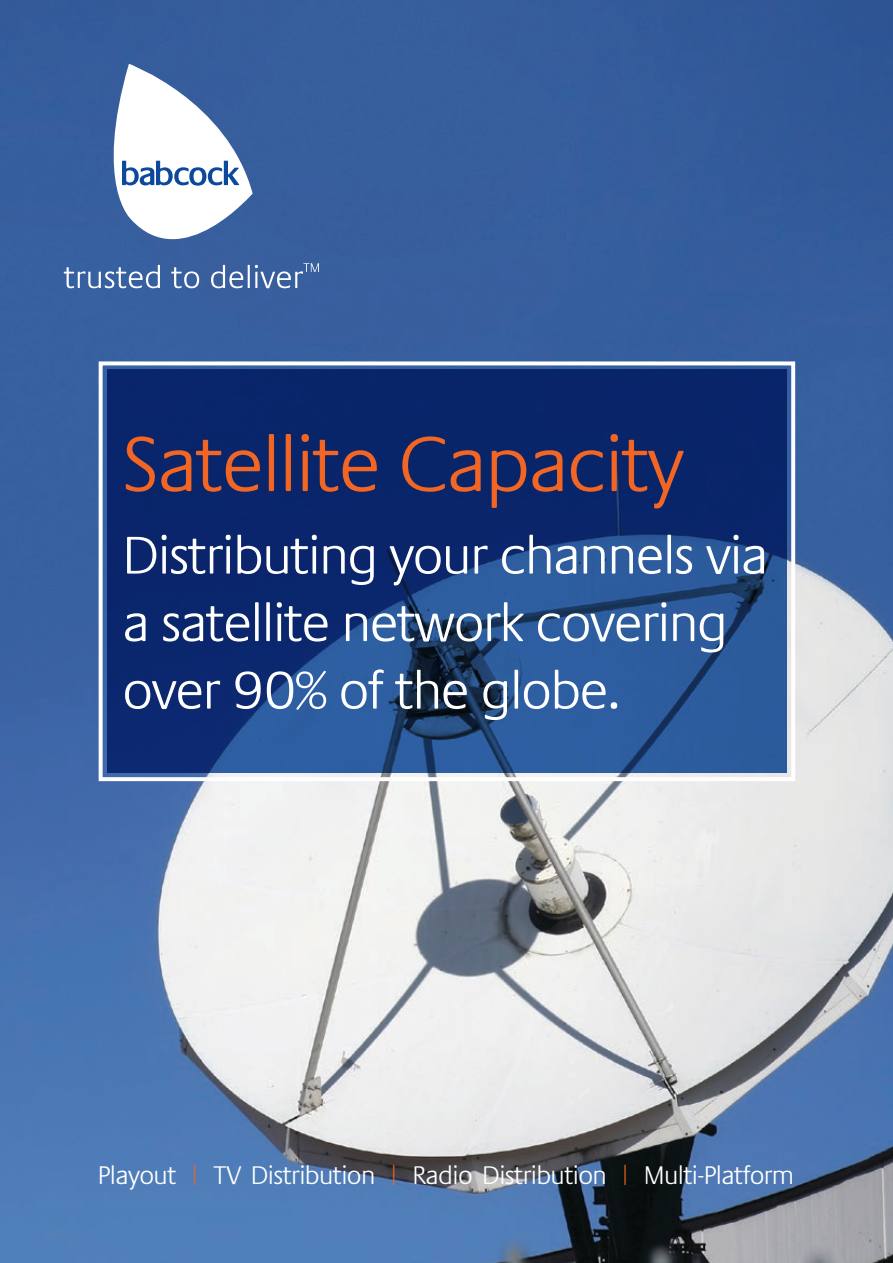
<style>
.page{position:relative;width:893px;height:1263px;background:#fff}
.page>*{position:absolute;margin:0;border:0;box-sizing:border-box;transform-origin:0 0}
.t1{font:300 79.35px "Praxis LT Pro";letter-spacing:-.025em;color:#f26522}
.t2{font:300 54px/67.5px "Praxis LT Pro";letter-spacing:-.03em;color:#fff}
.t3{font:300 25.95px "Praxis LT Pro";letter-spacing:-.025em;color:#fff}
</style>
<div class="page">
<img style="left:0;top:0;width:893px;height:1263px">
<div style="left:99px;top:361px;width:696px;height:420px;border:4px solid #fff"></div>
<svg style="left:107px;top:369px;width:679px;height:404px;fill:#0a266c"></svg>
<svg style="left:64px;top:64px;width:255px;height:224px"></svg>
<h1 class="t1" style="left:122px;top:419px;width:563px">Satellite Capacity</h1>
<p class="t2" style="left:122px;top:522px;width:648px">Distributing your channels via a satellite network covering over 90% of the globe.</p>
<p class="t3" style="left:98px;top:1160px;width:698px">Playout <sup>|</sup> TV Distribution <sup>|</sup> Radio Distribution <sup>|</sup> Multi-Platform</p>
</div>
